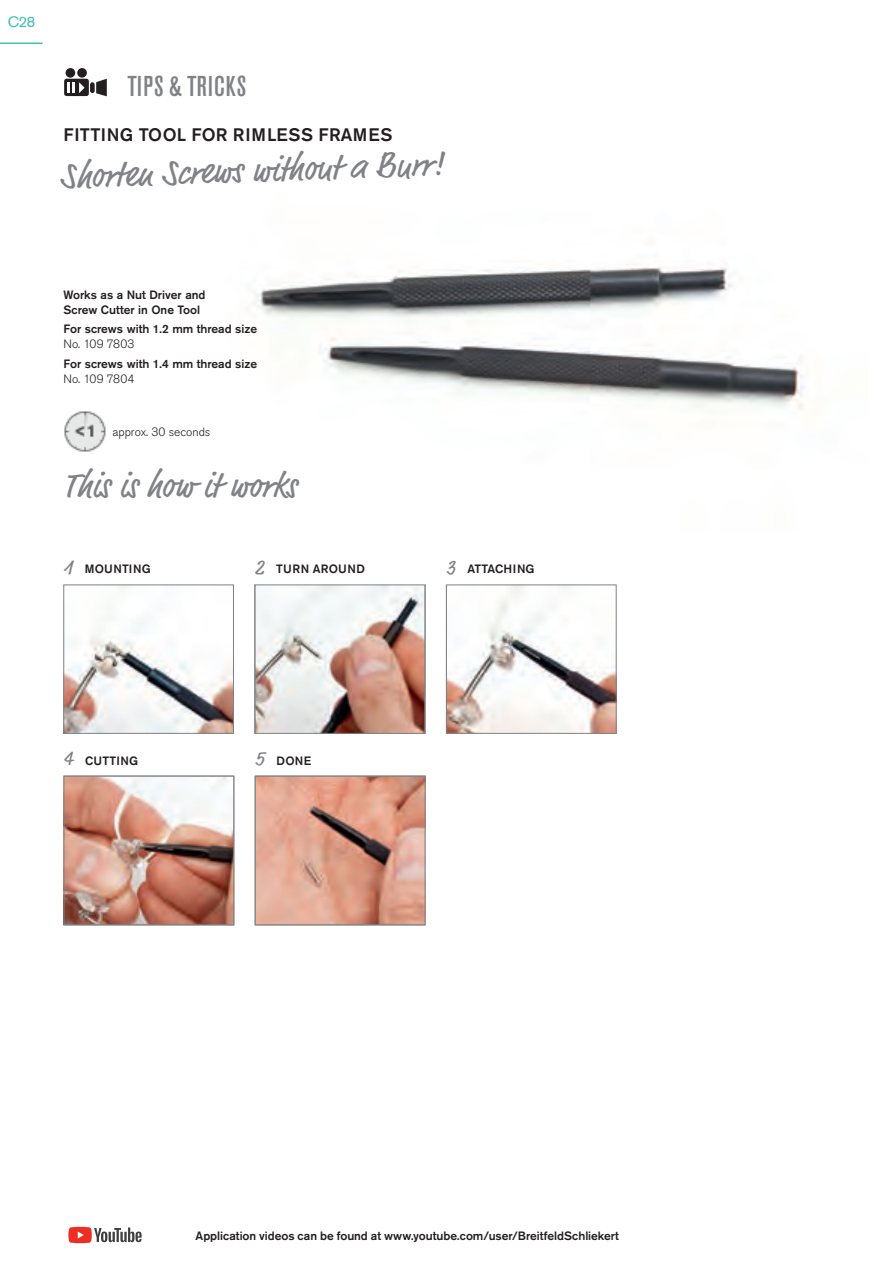
<style>
.page{position:relative;width:893px;height:1263px;background:#fff}
.page>*{position:absolute;margin:0;border:0;box-sizing:border-box;transform-origin:0 0}
.t1{font:36px "Market Pro";color:#808285}
.t2{font:500 condensed 28.5px "Akzidenz Grotesk Pro";letter-spacing:.04em;color:#808285}
.t3{font:500 18px "Akzidenz Grotesk Pro";letter-spacing:.03em;color:#231f20}
.t4{font:15px "Akzidenz Grotesk Pro";color:#43bfb5}
.t5{font:500 12px/15px "Akzidenz Grotesk Pro";color:#231f20}
.t6{font:300 12px "Akzidenz Grotesk Pro";color:#231f20}
.t7{font:500 12px "Akzidenz Grotesk Pro";letter-spacing:.03em;color:#231f20}
.s1{font-family:"Market Pro";font-weight:400;font-size:21px;color:#808285}
</style>
<div class="page">
<hr style="left:0;top:43px;width:43px;height:1px;background:#43bfb5">
<img style="left:253px;top:264px;width:552px;height:146px">
<img style="left:64px;top:411px;width:42px;height:41px">
<img style="left:257px;top:587px;width:166px;height:144px">
<img style="left:448px;top:587px;width:166px;height:144px">
<img style="left:66px;top:778px;width:166px;height:145px">
<img style="left:257px;top:778px;width:166px;height:145px">
<svg style="left:68px;top:1227px;width:74px;height:16px"></svg>
<div style="left:255px;top:585px;width:170px;height:148px;border:1px solid #808285"></div>
<div style="left:446px;top:585px;width:170px;height:148px;border:1px solid #808285"></div>
<div style="left:64px;top:776px;width:170px;height:149px;border:1px solid #808285"></div>
<div style="left:255px;top:776px;width:170px;height:149px;border:1px solid #808285"></div>
<img style="left:66px;top:620px;width:166px;height:111px">
<div style="left:64px;top:585px;width:170px;height:148px;border:1px solid #808285"></div>
<div style="left:64px;top:79px;width:25px;height:17px;background:#231f20;border-radius:2px"></div>
<div style="left:66px;top:68px;width:9px;height:10px;background:#231f20;border-radius:50%"></div>
<div style="left:77px;top:68px;width:10px;height:10px;background:#231f20;border-radius:50%"></div>
<div style="left:90px;top:82px;width:5px;height:11px;background:#231f20;border-radius:2px"></div>
<svg style="left:96px;top:79px;width:11px;height:17px"></svg>
<svg style="left:67px;top:82px;width:18px;height:11px"></svg>
<p class="t4" style="left:8px;top:12px;width:29px">C28</p>
<h2 class="t2" style="left:127px;top:67px;width:120px">TIPS &amp; TRICKS</h2>
<h3 class="t3" style="left:64px;top:123px;width:330px">FITTING TOOL FOR RIMLESS FRAMES</h3>
<h1 class="t1" style="left:59px;top:152px;width:386px;rotate:-2deg">Shorten Screws without a Burr!</h1>
<p class="t5" style="left:64px;top:287px;width:144px">Works as a Nut Driver and<br>Screw Cutter in One Tool</p>
<p class="t5" style="left:64px;top:322px;width:195px">For screws with 1.2 mm thread size</p>
<p class="t6" style="left:64px;top:336px;width:72px">No. 109 7803</p>
<p class="t5" style="left:64px;top:356px;width:195px">For screws with 1.4 mm thread size</p>
<p class="t6" style="left:64px;top:371px;width:72px">No. 109 7804</p>
<p class="t6" style="left:112px;top:424px;width:99px">approx. 30 seconds</p>
<h1 class="t1" style="left:64px;top:461px;width:235px">This is how it works</h1>
<p class="t5" style="left:64px;top:561px;width:89px"><span class="s1">1</span> MOUNTING</p>
<p class="t7" style="left:255px;top:561px;width:112px"><span class="s1">2</span> TURN AROUND</p>
<p class="t5" style="left:446px;top:561px;width:90px"><span class="s1">3</span> ATTACHING</p>
<p class="t5" style="left:64px;top:753px;width:76px"><span class="s1">4</span> CUTTING</p>
<p class="t5" style="left:255px;top:753px;width:58px"><span class="s1">5</span> DONE</p>
<p class="t5" style="left:196px;top:1228px;width:425px">Application videos can be found at www.youtube.com/user/BreitfeldSchliekert</p>
</div>
